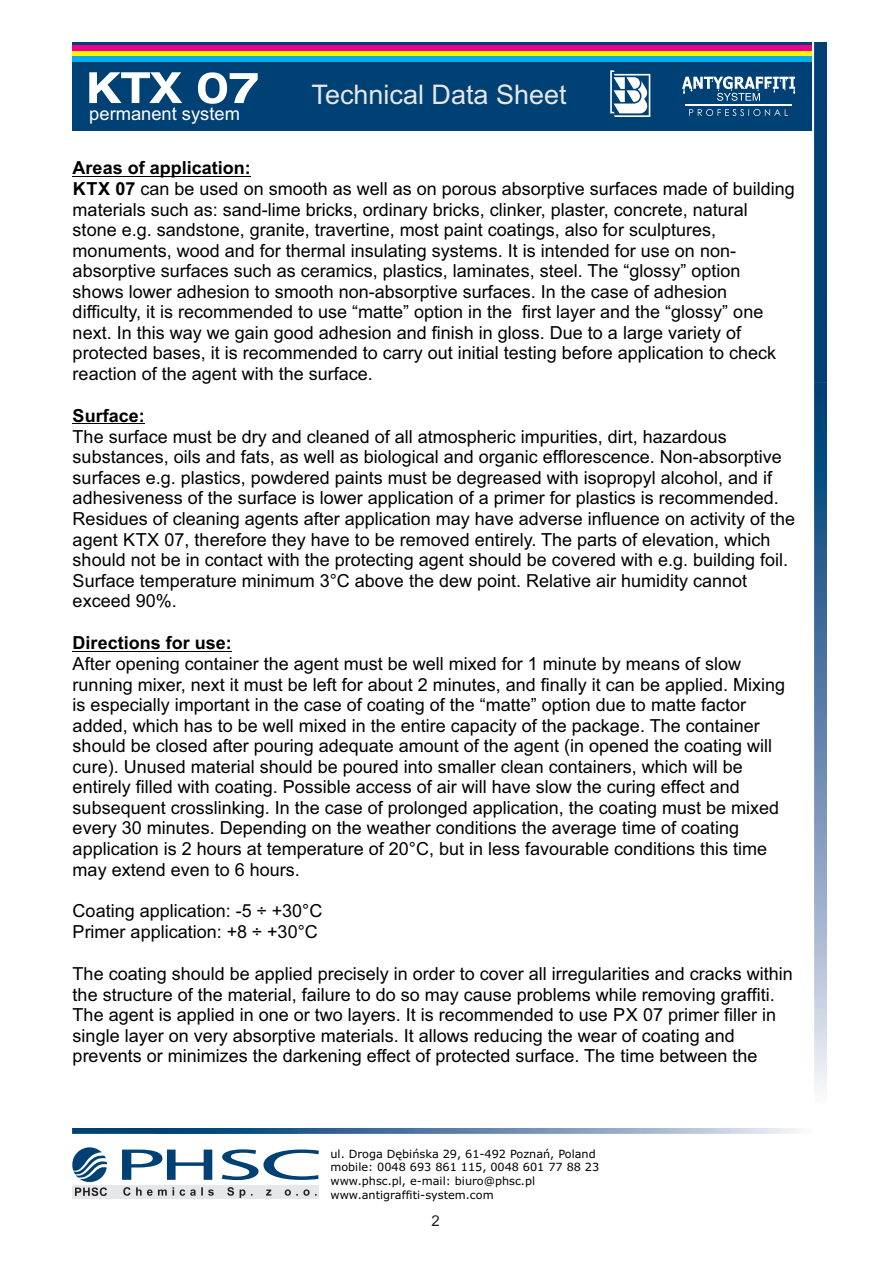
<style>
.page{position:relative;width:893px;height:1263px;background:#fff}
.page>*{position:absolute;margin:0;border:0;box-sizing:border-box;transform-origin:0 0}
.t1{font:27px "Arial";color:#e6e7e9}
.t2{font:18.3px "Arial";color:#fff}
.t3{font:18px/20.5px "Arial";color:#000}
.t4{font:700 18px "Arial";color:#000}
.t5{font:15px "Arial";color:#231f20}
.t6{font:11.25px/13.6px "Verdana";color:#000}
.s1{font-weight:700}
</style>
<div class="page">
<img style="left:814px;top:43px;width:13px;height:1047px">
<img style="left:72px;top:1128px;width:728px;height:6px">
<hr style="left:73px;top:176px;width:178px;height:1px;background:#000">
<hr style="left:73px;top:423px;width:72px;height:1px;background:#000">
<hr style="left:73px;top:651px;width:159px;height:1px;background:#000">
<div style="left:72px;top:43px;width:740px;height:88px;background:#004175"></div>
<div style="left:72px;top:46px;width:740px;height:5px;background:#ed028c"></div>
<div style="left:72px;top:51px;width:740px;height:5px;background:#fff101"></div>
<div style="left:72px;top:56px;width:740px;height:5px;background:#00aeef"></div>
<svg style="left:89px;top:72px;width:169px;height:32px"></svg>
<svg style="left:610px;top:70px;width:40px;height:47px"></svg>
<svg style="left:689px;top:109px;width:99px;height:7px"></svg>
<hr style="left:685px;top:104px;width:107px;height:2px;background:#fff">
<svg style="left:682px;top:76px;width:113px;height:25px"></svg>
<svg style="left:122px;top:1149px;width:197px;height:31px"></svg>
<div style="left:72px;top:1185px;width:247px;height:13px;background:#e6e7e9"></div>
<svg style="left:123px;top:1187px;width:194px;height:11px"></svg>
<svg style="left:72px;top:1147px;width:35px;height:49px"></svg>
<p class="t2" style="left:89px;top:107px;width:152px">permanent system</p>
<h1 class="t1" style="left:312px;top:85px;width:257px">Technical Data Sheet</h1>
<p class="t3" style="left:73px;top:159px;width:724px"><span class="s1">Areas of application:<br>KTX 07</span> can be used on smooth as well as on porous absorptive surfaces made of building materials such as: sand-lime bricks, ordinary bricks, clinker, plaster, concrete, natural stone e.g. sandstone, granite, travertine, most paint coatings, also for sculptures, monuments, wood and for thermal insulating systems. It is intended for use on non&shy;absorptive surfaces such as ceramics, plastics, laminates, steel. The “glossy” option shows lower adhesion to smooth non-absorptive surfaces. In the case of adhesion difficulty, it is recommended to use “matte” option in the first layer and the “glossy” one next. In this way we gain good adhesion and finish in gloss. Due to a large variety of protected bases, it is recommended to carry out initial testing before application to check reaction of the agent with the surface.</p>
<p class="t4" style="left:73px;top:409px;width:74px">Surface:</p>
<p class="t3" style="left:73px;top:428px;width:724px">The surface must be dry and cleaned of all atmospheric impurities, dirt, hazardous substances, oils and fats, as well as biological and organic efflorescence. Non-absorptive surfaces e.g. plastics, powdered paints must be degreased with isopropyl alcohol, and if adhesiveness of the surface is lower application of a primer for plastics is recommended.<br>Residues of cleaning agents after application may have adverse influence on activity of the agent KTX 07, therefore they have to be removed entirely. The parts of elevation, which should not be in contact with the protecting agent should be covered with e.g. building foil.<br>Surface temperature minimum 3°C above the dew point. Relative air humidity cannot exceed 90%.</p>
<p class="t4" style="left:73px;top:636px;width:161px">Directions for use:</p>
<p class="t3" style="left:73px;top:655px;width:714px">After opening container the agent must be well mixed for 1 minute by means of slow running mixer, next it must be left for about 2 minutes, and finally it can be applied. Mixing is especially important in the case of coating of the “matte” option due to matte factor added, which has to be well mixed in the entire capacity of the package. The container should be closed after pouring adequate amount of the agent (in opened the coating will cure). Unused material should be poured into smaller clean containers, which will be entirely filled with coating. Possible access of air will have slow the curing effect and subsequent crosslinking. In the case of prolonged application, the coating must be mixed every 30 minutes. Depending on the weather conditions the average time of coating application is 2 hours at temperature of 20°C, but in less favourable conditions this time may extend even to 6 hours.</p>
<p class="t3" style="left:73px;top:902px;width:251px">Coating application: -5 ÷ +30°C<br>Primer application: +8 ÷ +30°C</p>
<p class="t3" style="left:73px;top:965px;width:722px">The coating should be applied precisely in order to cover all irregularities and cracks within the structure of the material, failure to do so may cause problems while removing graffiti.<br>The agent is applied in one or two layers. It is recommended to use PX 07 primer filler in single layer on very absorptive materials. It allows reducing the wear of coating and prevents or minimizes the darkening effect of protected surface. The time between the</p>
<p class="t6" style="left:330px;top:1148px;width:270px">ul. Droga Dębińska 29, 61-492 Poznań, Poland mobile: 0048 693 861 115, 0048 601 77 88 23 www.phsc.pl, e-mail: biuro@phsc.pl www.antigraffiti-system.com</p>
<p class="t5" style="left:432px;top:1215px;width:10px">2</p>
</div>
